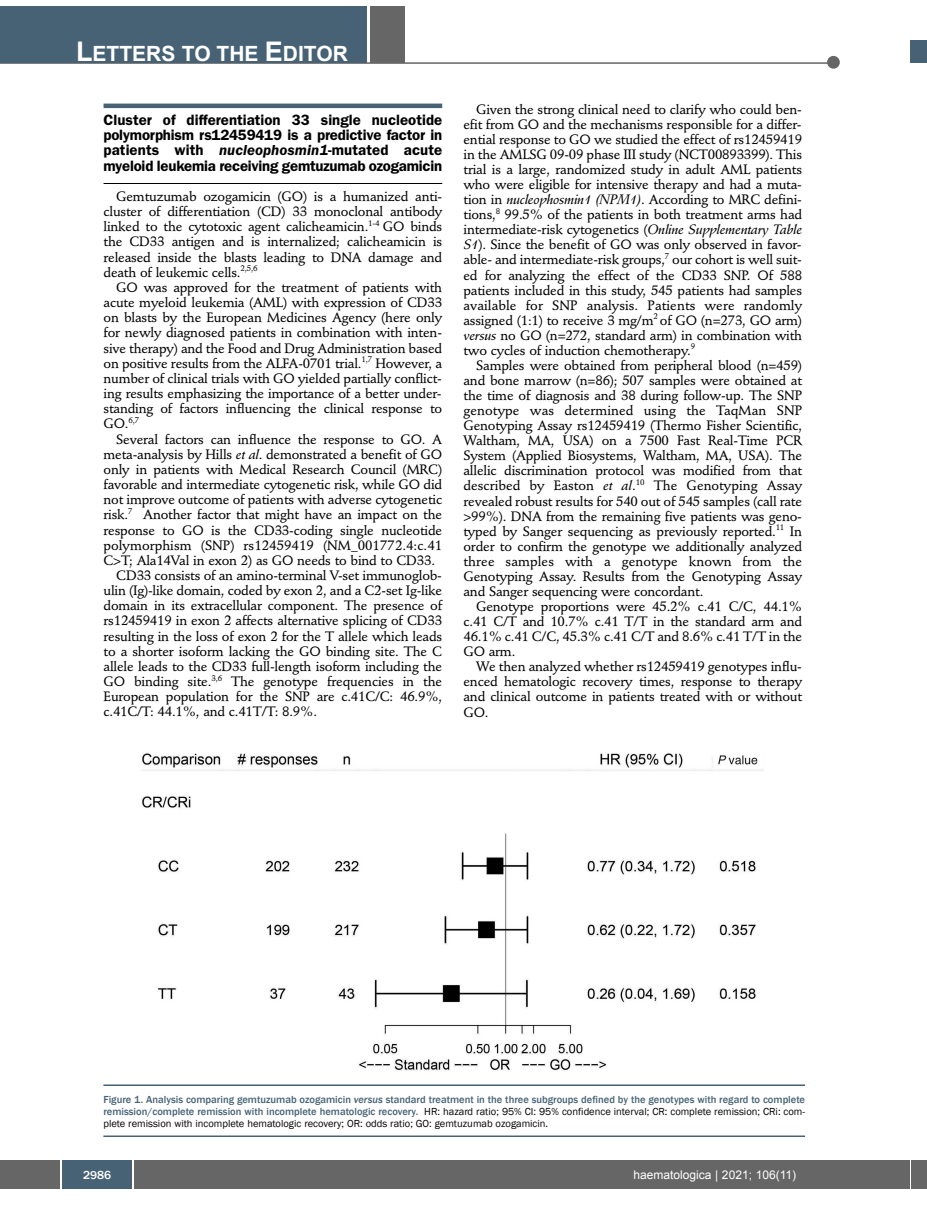
<style>
.page{position:relative;width:927px;height:1225px;background:#fff}
.page>*{position:absolute;margin:0;border:0;box-sizing:border-box;transform-origin:0 0}
.t1{font:700 21px "Arial";color:#fff}
.t2{font:600 15px/15.1px "Franklin Gothic";letter-spacing:-.015em;color:#000;text-align:justify}
.t3{font:500 13.5px/15px "Stempel Schneidler";letter-spacing:-.015em;color:#000;text-align:justify}
.t4{font:12px "Arial";color:#fff}
.t5{font:500 12px "Franklin Gothic";color:#fff}
.t6{font:500 10.5px/12px "Franklin Gothic";color:#466274;text-align:justify}
.s1{font-size:27px}
.s2{font-style:italic}
.s3{font-family:"Stempel Schneidler Med";font-weight:400;font-style:italic}
.s4{font-weight:400;color:#000}
</style>
<div class="page">
<div style="left:912px;top:1160px;width:15px;height:28px;background:#666"></div>
<div style="left:911px;top:40px;width:16px;height:22px;background:#466274"></div>
<hr style="left:104px;top:104px;width:338px;height:4px;background:#466274">
<hr style="left:104px;top:183px;width:338px;height:1px;background:#000">
<div style="left:0;top:1160px;width:910px;height:28px;background:#666"></div>
<div style="left:62px;top:1160px;width:71px;height:28px;background:#466274"></div>
<hr style="left:60px;top:1160px;width:2px;height:28px;background:#fff">
<svg style="left:133px;top:1160px;width:1px;height:28px"></svg>
<hr style="left:0;top:62px;width:837px;height:2px;background:#666">
<div style="left:827px;top:56px;width:13px;height:13px;background:#666;border-radius:50%"></div>
<div style="left:371px;top:6px;width:34px;height:56px;background:#666"></div>
<div style="left:0;top:6px;width:367px;height:56px;background:#466274"></div>
<img style="left:141px;top:752px;width:623px;height:319px">
<hr style="left:103px;top:1084px;width:702px;height:2px;background:#466274">
<hr style="left:103px;top:1135px;width:702px;height:2px;background:#466274">
<h1 class="t1" style="left:76px;top:42px;width:273px"><span class="s1">L</span>ETTERS TO THE <span class="s1">E</span>DITOR</h1>
<p class="t2" style="left:104px;top:114px;width:340px">Cluster of differentiation 33 single nucleotide polymorphism rs12459419 is a predictive factor in patients with <span class="s2">nucleophosmin1</span>-mutated acute myeloid leukemia receiving gemtuzumab ozogamicin</p>
<p class="t3" style="left:104px;top:190px;width:340px;text-indent:13px">Gemtuzumab ozogamicin (GO) is a humanized anti&shy;cluster of differentiation (CD) 33 monoclonal antibody linked to the cytotoxic agent calicheamicin.<sup>1-4</sup> GO binds the CD33 antigen and is internalized; calicheamicin is released inside the blasts leading to DNA damage and death of leukemic cells.<sup>2,5,6</sup></p>
<p class="t3" style="left:104px;top:281px;width:340px;text-indent:13px">GO was approved for the treatment of patients with acute myeloid leukemia (AML) with expression of CD33 on blasts by the European Medicines Agency (here only for newly diagnosed patients in combination with inten&shy;sive therapy) and the Food and Drug Administration based on positive results from the ALFA-0701 trial.<sup>1,7</sup> However, a number of clinical trials with GO yielded partially conflict&shy;ing results emphasizing the importance of a better under&shy;standing of factors influencing the clinical response to GO.<sup>6,7</sup></p>
<p class="t3" style="left:116px;top:433px;width:327px">Several factors can influence the response to GO. A</p>
<p class="t3" style="left:104px;top:448px;width:340px">meta-analysis by Hills <span class="s3">et al</span>. demonstrated a benefit of GO</p>
<p class="t3" style="left:104px;top:463px;width:340px">only in patients with Medical Research Council (MRC)</p>
<p class="t3" style="left:104px;top:478px;width:340px">favorable and intermediate cytogenetic risk, while GO did</p>
<p class="t3" style="left:104px;top:493px;width:340px">not improve outcome of patients with adverse cytogenetic</p>
<p class="t3" style="left:104px;top:508px;width:340px">risk.<sup>7</sup> Another factor that might have an impact on the</p>
<p class="t3" style="left:104px;top:524px;width:340px">response to GO is the CD33-coding single nucleotide</p>
<p class="t3" style="left:104px;top:539px;width:340px">polymorphism (SNP) rs12459419 (NM_001772.4:c.41</p>
<p class="t3" style="left:104px;top:554px;width:333px">C&gt;T; Ala14Val in exon 2) as GO needs to bind to CD33.</p>
<p class="t3" style="left:116px;top:569px;width:327px">CD33 consists of an amino-terminal V-set immunoglob-</p>
<p class="t3" style="left:104px;top:584px;width:340px">ulin (Ig)-like domain, coded by exon 2, and a C2-set Ig-like</p>
<p class="t3" style="left:104px;top:599px;width:340px">domain in its extracellular component. The presence of</p>
<p class="t3" style="left:104px;top:615px;width:340px">rs12459419 in exon 2 affects alternative splicing of CD33</p>
<p class="t3" style="left:104px;top:630px;width:340px">resulting in the loss of exon 2 for the T allele which leads</p>
<p class="t3" style="left:104px;top:645px;width:340px">to a shorter isoform lacking the GO binding site. The C</p>
<p class="t3" style="left:104px;top:660px;width:340px">allele leads to the CD33 full-length isoform including the</p>
<p class="t3" style="left:104px;top:675px;width:340px">GO binding site.<sup>3,6</sup> The genotype frequencies in the</p>
<p class="t3" style="left:104px;top:690px;width:340px">European population for the SNP are c.41C/C: 46.9%,</p>
<p class="t3" style="left:104px;top:705px;width:215px">c.41C/T: 44.1%, and c.41T/T: 8.9%.</p>
<p class="t3" style="left:463px;top:103px;width:340px;text-indent:13px">Given the strong clinical need to clarify who could ben&shy;efit from GO and the mechanisms responsible for a differ&shy;ential response to GO we studied the effect of rs12459419 in the AMLSG 09-09 phase III study (NCT00893399). This trial is a large, randomized study in adult AML patients who were eligible for intensive therapy and had a muta&shy;tion in <span class="s3">nucleophosmin1 (NPM1)</span>. According to MRC defini&shy;tions,<sup>8</sup> 99.5% of the patients in both treatment arms had intermediate-risk cytogenetics (<span class="s3">Online Supplementary Table S1</span>). Since the benefit of GO was only observed in favor&shy;able- and intermediate-risk groups,<sup>7</sup> our cohort is well suit&shy;ed for analyzing the effect of the CD33 SNP. Of 588 patients included in this study, 545 patients had samples available for SNP analysis. Patients were randomly assigned (1:1) to receive 3 mg/m<sup>2</sup> of GO (n=273, GO arm) <span class="s3">versus</span> no GO (n=272, standard arm) in combination with two cycles of induction chemotherapy.<sup>9</sup></p>
<p class="t3" style="left:463px;top:359px;width:340px;text-indent:13px">Samples were obtained from peripheral blood (n=459) and bone marrow (n=86); 507 samples were obtained at the time of diagnosis and 38 during follow-up. The SNP genotype was determined using the TaqMan SNP Genotyping Assay rs12459419 (Thermo Fisher Scientific, Waltham, MA, USA) on a 7500 Fast Real-Time PCR System (Applied Biosystems, Waltham, MA, USA). The allelic discrimination protocol was modified from that described by Easton <span class="s3">et al</span>.<sup>10</sup> The Genotyping Assay revealed robust results for 540 out of 545 samples (call rate &gt;99%). DNA from the remaining five patients was geno&shy;typed by Sanger sequencing as previously reported.<sup>11</sup> In order to confirm the genotype we additionally analyzed three samples with a genotype known from the Genotyping Assay. Results from the Genotyping Assay and Sanger sequencing were concordant.</p>
<p class="t3" style="left:463px;top:600px;width:340px;text-indent:13px">Genotype proportions were 45.2% c.41 C/C, 44.1% c.41 C/T and 10.7% c.41 T/T in the standard arm and 46.1% c.41 C/C, 45.3% c.41 C/T and 8.6% c.41 T/T in the GO arm.</p>
<p class="t3" style="left:463px;top:660px;width:340px;text-indent:13px">We then analyzed whether rs12459419 genotypes influ&shy;enced hematologic recovery times, response to therapy and clinical outcome in patients treated with or without GO.</p>
<p class="t6" style="left:103px;top:1093px;width:703px">Figure 1. Analysis comparing gemtuzumab ozogamicin <span class="s2">versus</span> standard treatment in the three subgroups defined by the genotypes with regard to complete remission/complete remission with incomplete hematologic recovery. <span class="s4">HR: hazard ratio; 95% CI: 95% confidence interval; CR: complete remission; CRi: com&shy;plete remission with incomplete hematologic recovery; OR: odds ratio; GO: gemtuzumab ozogamicin.</span></p>
<p class="t5" style="left:83px;top:1167px;width:30px">2986</p>
<p class="t4" style="left:633px;top:1168px;width:164px">haematologica | 2021; 106(11)</p>
</div>
